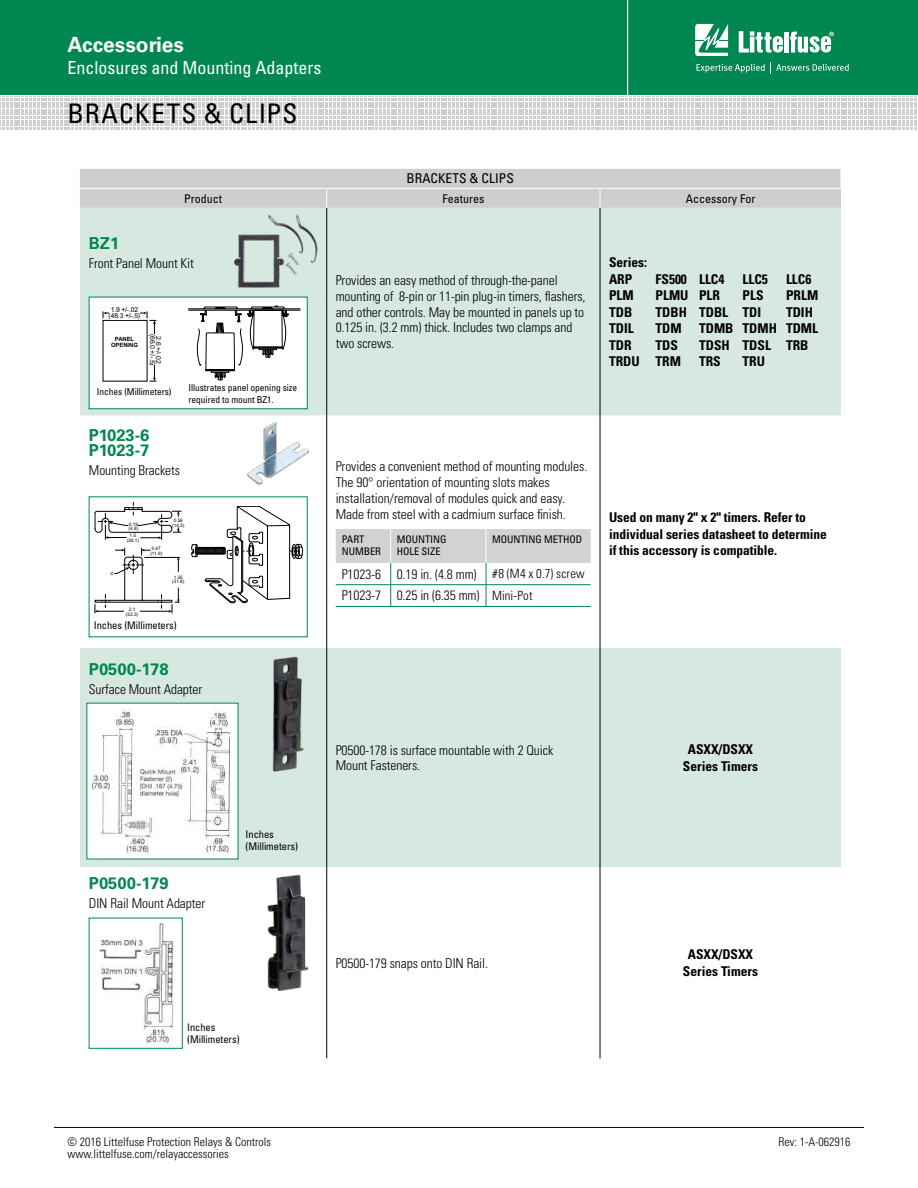
<style>
.page{position:relative;width:918px;height:1188px;background:#fff}
.page>*{position:absolute;margin:0;border:0;box-sizing:border-box;transform-origin:0 0}
.t1{font:condensed 27px "Univers LT Std";letter-spacing:.04em;color:#000}
.t2{font:700 21px "Univers LT Std";color:#fff}
.t3{font:condensed 18px "Univers LT Std";color:#fff}
.t4{font:700 16.5px/15px "Univers LT Std";color:#008751}
.t5{font:300 condensed 13.5px/15.8px "Univers LT Std";letter-spacing:-.005em;color:#000}
.t6{font:700 condensed 13.5px/16.5px "Univers LT Std";color:#000}
.t7{font:condensed 13.5px "Univers LT Std";color:#000}
.t8{font:300 condensed 12px "Univers LT Std";color:#000}
.t9{font:condensed 12px "Univers LT Std";color:#000}
.t10{font:condensed 10.5px/12px "Univers LT Std";letter-spacing:-.005em;color:#000}
.t11{font:condensed 9.45px/11.4px "Univers LT Std";letter-spacing:-.005em;color:#000}
.t12{font:6.75px/5.8px "Arial";letter-spacing:-.025em;color:#000;text-align:center}
.t13{font:700 5.85px/5.8px "Arial";color:#000;text-align:center}
.t14{font:4.65px/4.7px "Arial";color:#000;text-align:center}
.s1{font-size:12.75px}
</style>
<div class="page">
<div style="left:0;top:0;width:918px;height:95px;background:#008751"></div>
<svg style="left:0;top:96px;width:917px;height:34px"></svg>
<hr style="left:627px;top:0;width:1px;height:98px;background:#fff">
<svg style="left:695px;top:24px;width:33px;height:32px"></svg>
<div style="left:784px;top:32px;width:5px;height:21px;background:#fff"></div>
<svg style="left:790px;top:32px;width:44px;height:21px"></svg>
<svg style="left:739px;top:31px;width:44px;height:22px"></svg>
<svg style="left:696px;top:62px;width:153px;height:11px"></svg>
<hr style="left:54px;top:1127px;width:810px;height:1px;background:#000">
<div style="left:80px;top:208px;width:761px;height:208px;background:#d6e8df"></div>
<svg style="left:80px;top:416px;width:761px;height:642px"></svg>
<hr style="left:326px;top:208px;width:1px;height:89px;background:#000">
<hr style="left:600px;top:208px;width:1px;height:89px;background:#000">
<hr style="left:600px;top:297px;width:1px;height:119px;background:#000">
<hr style="left:326px;top:297px;width:1px;height:119px;background:#000">
<hr style="left:600px;top:867px;width:1px;height:51px;background:#000">
<hr style="left:600px;top:918px;width:1px;height:140px;background:#000">
<hr style="left:326px;top:648px;width:1px;height:55px;background:#000">
<hr style="left:326px;top:703px;width:1px;height:164px;background:#000">
<hr style="left:600px;top:648px;width:1px;height:55px;background:#000">
<hr style="left:600px;top:703px;width:1px;height:164px;background:#000">
<hr style="left:326px;top:867px;width:1px;height:51px;background:#000">
<hr style="left:326px;top:918px;width:1px;height:140px;background:#000">
<div style="left:80px;top:169px;width:761px;height:39px;background:#cdced0"></div>
<hr style="left:326px;top:416px;width:1px;height:232px;background:#000">
<hr style="left:600px;top:416px;width:1px;height:232px;background:#000">
<img style="left:234px;top:215px;width:86px;height:75px">
<div style="left:89px;top:297px;width:218px;height:112px;background:#fff"></div>
<hr style="left:105px;top:313px;width:40px;height:1px;background:#000">
<hr style="left:154px;top:323px;width:1px;height:56px;background:#000">
<svg style="left:150px;top:378px;width:7px;height:4px"></svg>
<svg style="left:144px;top:311px;width:12px;height:13px"></svg>
<div style="left:109px;top:303px;width:31px;height:17px;background:#fff"></div>
<div style="left:148px;top:335px;width:17px;height:30px;background:#fff"></div>
<svg style="left:188px;top:305px;width:113px;height:76px"></svg>
<div style="left:89px;top:497px;width:218px;height:140px;background:#fff"></div>
<svg style="left:191px;top:506px;width:112px;height:97px"></svg>
<svg style="left:95px;top:502px;width:86px;height:111px"></svg>
<img style="left:244px;top:422px;width:67px;height:64px">
<hr style="left:486px;top:606px;width:105px;height:1px;background:#008751">
<svg style="left:336px;top:529px;width:255px;height:77px"></svg>
<hr style="left:336px;top:606px;width:55px;height:1px;background:#008751">
<hr style="left:391px;top:606px;width:95px;height:1px;background:#008751">
<img style="left:266px;top:655px;width:42px;height:122px">
<div style="left:87px;top:703px;width:151px;height:156px;background:#fff"></div>
<img style="left:92px;top:709px;width:139px;height:145px">
<div style="left:136px;top:707px;width:56px;height:16px;background:#fff"></div>
<img style="left:265px;top:874px;width:43px;height:119px">
<div style="left:89px;top:918px;width:94px;height:131px;background:#fff;border:1px solid #008751"></div>
<img style="left:99px;top:923px;width:75px;height:123px">
<h2 class="t2" style="left:68px;top:33px;width:118px">Accessories</h2>
<h3 class="t3" style="left:68px;top:61px;width:255px">Enclosures and Mounting Adapters</h3>
<h1 class="t1" style="left:68px;top:103px;width:232px">BRACKETS &amp; CLIPS</h1>
<p class="t7" style="left:407px;top:173px;width:109px">BRACKETS &amp; CLIPS</p>
<p class="t9" style="left:184px;top:193px;width:40px">Product</p>
<p class="t9" style="left:442px;top:193px;width:43px">Features</p>
<p class="t9" style="left:686px;top:193px;width:71px">Accessory For</p>
<p class="t4" style="left:89px;top:237px;width:32px">BZ1</p>
<p class="t5" style="left:89px;top:256px;width:107px">Front Panel Mount Kit</p>
<p class="t12" style="left:109px;top:307px;width:33px">1.9 +/-.02 (48.3 +/-.5)</p>
<p class="t12" style="left:161px;top:334px;width:33px;rotate:90deg">2.6 +/-.02 (66.0 +/-.5)</p>
<p class="t11" style="left:97px;top:386px;width:76px">Inches (Millimeters)</p>
<p class="t11" style="left:188px;top:383px;width:110px">Illustrates panel opening size required to mount BZ1.</p>
<p class="t4" style="left:89px;top:429px;width:62px">P1023-6<br>P1023-7</p>
<p class="t5" style="left:89px;top:463px;width:93px">Mounting Brackets</p>
<p class="t13" style="left:111px;top:336px;width:28px">PANEL<br>OPENING</p>
<p class="t14" style="left:111px;top:572px;width:4px">d</p>
<p class="t14" style="left:129px;top:522px;width:11px;text-align:left">0.19 (4.8)</p>
<p class="t14" style="left:127px;top:534px;width:14px">1.5 (38.1)</p>
<p class="t14" style="left:126px;top:608px;width:14px">2.1 (53.3)</p>
<p class="t14" style="left:150px;top:547px;width:13px;text-align:left">0.47 (11.9)</p>
<p class="t14" style="left:172px;top:518px;width:14px">0.56 (14.3)</p>
<p class="t14" style="left:172px;top:575px;width:14px">1.25 (31.8)</p>
<p class="t10" style="left:94px;top:620px;width:84px">Inches (Millimeters)</p>
<p class="t4" style="left:89px;top:663px;width:81px">P0500-178</p>
<p class="t5" style="left:89px;top:683px;width:115px">Surface Mount Adapter</p>
<p class="t4" style="left:89px;top:877px;width:81px">P0500-179</p>
<p class="t5" style="left:89px;top:896px;width:118px">DIN Rail Mount Adapter</p>
<p class="t10" style="left:246px;top:828px;width:54px;line-height:12.6px">Inches (Millimeters)</p>
<p class="t10" style="left:187px;top:1021px;width:54px;line-height:12.6px">Inches (Millimeters)</p>
<p class="t8" style="left:68px;top:1137px;width:205px">© 2016 Littelfuse Protection Relays &amp; Controls</p>
<p class="t8" style="left:68px;top:1149px;width:163px">www.littelfuse.com/relayaccessories</p>
<p class="t5" style="left:336px;top:274px;width:251px">Provides an easy method of through-the-panel mounting of 8-pin or 11-pin plug-in timers, flashers, and other controls. May be mounted in panels up to 0.125 in. (3.2 mm) thick. Includes two clamps and two screws.</p>
<p class="t6" style="left:609px;top:255px;width:40px">Series:<br>ARP</p>
<p class="t6" style="left:656px;top:272px;width:70px">FS500 LLC4</p>
<p class="t6" style="left:743px;top:272px;width:27px">LLC5</p>
<p class="t6" style="left:786px;top:272px;width:27px">LLC6</p>
<p class="t6" style="left:609px;top:288px;width:26px">PLM</p>
<p class="t6" style="left:656px;top:288px;width:66px">PLMU PLR</p>
<p class="t6" style="left:743px;top:288px;width:23px">PLS</p>
<p class="t6" style="left:786px;top:288px;width:34px">PRLM</p>
<p class="t6" style="left:609px;top:305px;width:25px">TDB</p>
<p class="t6" style="left:656px;top:305px;width:107px">TDBH TDBL TDI</p>
<p class="t6" style="left:786px;top:305px;width:28px">TDIH</p>
<p class="t6" style="left:609px;top:321px;width:26px">TDIL</p>
<p class="t6" style="left:656px;top:321px;width:28px">TDM</p>
<p class="t6" style="left:699px;top:321px;width:121px">TDMB TDMH TDML</p>
<p class="t6" style="left:609px;top:338px;width:24px">TDR</p>
<p class="t6" style="left:656px;top:338px;width:24px">TDS</p>
<p class="t6" style="left:699px;top:338px;width:111px">TDSH TDSL TRB</p>
<p class="t6" style="left:609px;top:354px;width:73px">TRDU TRM</p>
<p class="t6" style="left:699px;top:354px;width:23px">TRS</p>
<p class="t6" style="left:743px;top:354px;width:24px">TRU</p>
<p class="t5" style="left:336px;top:460px;width:253px">Provides a convenient method of mounting modules.<br>The 90° orientation of mounting slots makes installation/removal of modules quick and easy.<br>Made from steel with a cadmium surface finish.</p>
<p class="t10" style="left:342px;top:534px;width:41px">PART<br>NUMBER</p>
<p class="t10" style="left:397px;top:534px;width:51px">MOUNTING<br>HOLE SIZE</p>
<p class="t10" style="left:492px;top:534px;width:92px">MOUNTING METHOD</p>
<p class="t5" style="left:342px;top:564px;width:245px;line-height:21.8px">P1023-6 0.19 in. (4.8 mm) <span class="s1">#8 (M4 x 0.7) screw<br></span>P1023-7 0.25 in (6.35 mm) <span class="s1">Mini-Pot</span></p>
<p class="t6" style="left:609px;top:511px;width:219px">Used on many 2" x 2" timers. Refer to individual series datasheet to determine if this accessory is compatible.</p>
<p class="t5" style="left:336px;top:743px;width:219px">P0500-178 is surface mountable with 2 Quick<br>Mount Fasteners.</p>
<p class="t6" style="left:683px;top:742px;width:77px;text-align:center">ASXX/DSXX<br>Series Timers</p>
<p class="t5" style="left:336px;top:956px;width:154px">P0500-179 snaps onto DIN Rail.</p>
<p class="t6" style="left:683px;top:948px;width:77px;text-align:center">ASXX/DSXX<br>Series Timers</p>
<p class="t8" style="left:779px;top:1137px;width:73px">Rev: 1-A-062916</p>
</div>
